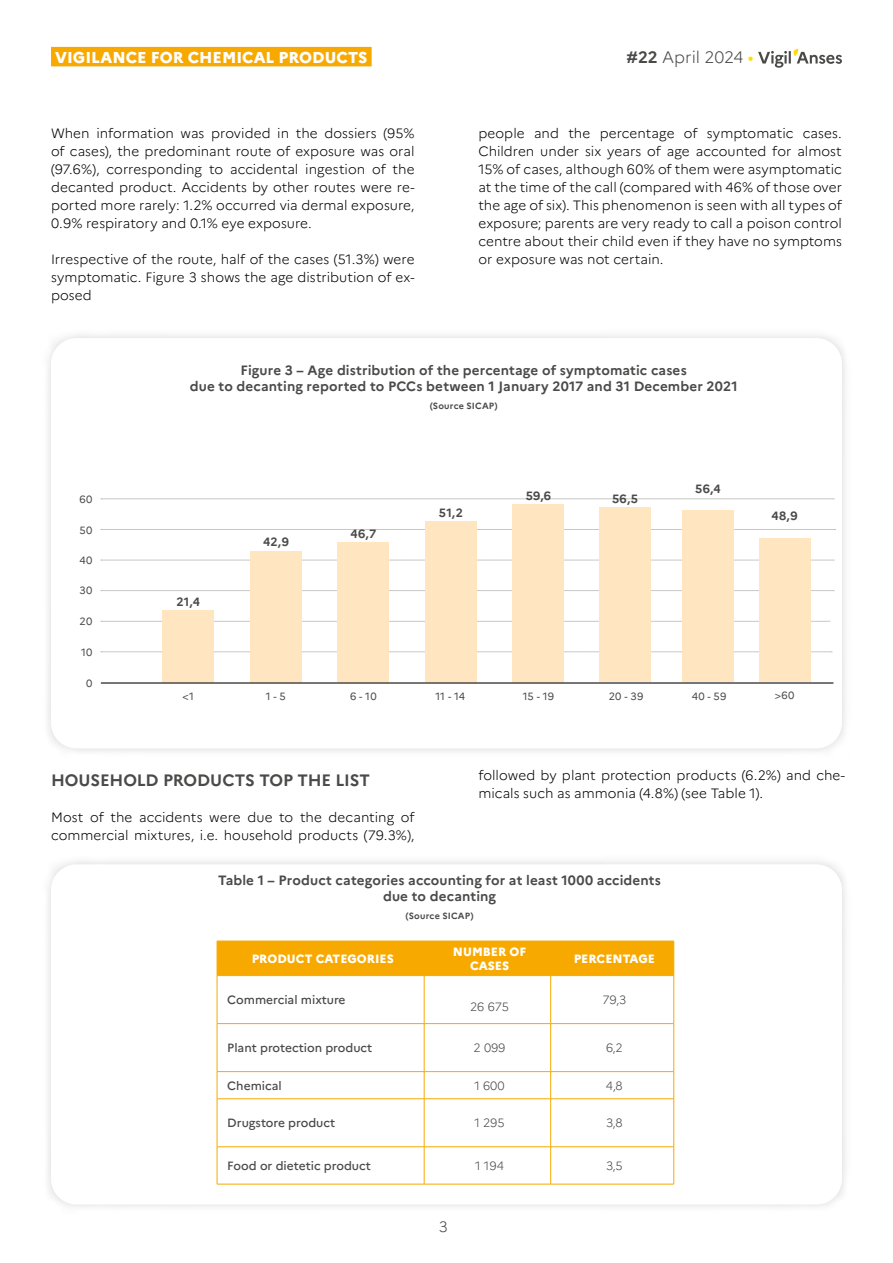
<style>
.page{position:relative;width:893px;height:1263px;background:#fff}
.page>*{position:absolute;margin:0;border:0;box-sizing:border-box;transform-origin:0 0}
.t1{font:700 16.5px "Marianne";letter-spacing:-.005em;color:#4a4a49}
.t2{font:300 16.5px "Marianne";color:#4a4a49}
.t3{font:800 15.75px "Marianne";color:#fff}
.t4{font:300 15px "Marianne";color:#4a4a49}
.t5{font:300 13.5px/18px "Marianne";color:#000;text-align:justify}
.t6{font:700 13.5px/16.5px "Marianne";letter-spacing:.01em;color:#4a4a49;text-align:center}
.t7{font:500 12px "Marianne";color:#4a4a49}
.t8{font:800 12px/13.5px "Marianne";color:#fff;text-align:center}
.t9{font:300 12px "Marianne";letter-spacing:-.005em;color:#4a4a49}
.t10{font:700 12px "Marianne";letter-spacing:.025em;color:#4a4a49}
.t11{font:10.5px "Marianne";letter-spacing:.015em;color:#4a4a49}
.t12{font:700 9px "Marianne";letter-spacing:.02em;color:#4a4a49}
.s1{font-weight:700}
.s2{font-weight:400;color:#fd0}
</style>
<div class="page">
<div style="left:41px;top:855px;width:810px;height:359px;background:#f9f9f9"></div>
<div style="left:51px;top:864px;width:791px;height:340px;background:#fff;border-radius:26px"></div>
<div style="left:41px;top:329px;width:810px;height:429px;background:#f8f8f8"></div>
<div style="left:51px;top:338px;width:791px;height:410px;background:#fff;border-radius:26px"></div>
<svg style="left:101px;top:652px;width:731px;height:1px"></svg>
<svg style="left:101px;top:621px;width:729px;height:1px"></svg>
<svg style="left:101px;top:590px;width:733px;height:1px"></svg>
<svg style="left:101px;top:560px;width:733px;height:1px"></svg>
<svg style="left:101px;top:529px;width:735px;height:1px"></svg>
<svg style="left:101px;top:499px;width:733px;height:1px"></svg>
<div style="left:513px;top:504px;width:51px;height:179px;background:#ffe6c0"></div>
<div style="left:425px;top:521px;width:51px;height:162px;background:#ffe6c0"></div>
<div style="left:338px;top:542px;width:51px;height:141px;background:#ffe6c0"></div>
<div style="left:250px;top:551px;width:51px;height:132px;background:#ffe6c0"></div>
<div style="left:163px;top:610px;width:51px;height:73px;background:#ffe6c0"></div>
<hr style="left:101px;top:682px;width:732px;height:2px;background:#4a4a49">
<div style="left:600px;top:507px;width:51px;height:174px;background:#ffe6c0"></div>
<div style="left:682px;top:510px;width:51px;height:171px;background:#ffe6c0"></div>
<div style="left:759px;top:538px;width:51px;height:143px;background:#ffe6c0"></div>
<div style="left:218px;top:942px;width:455px;height:33px;background:#f8a900"></div>
<hr style="left:217px;top:975px;width:207px;height:1px;background:#f8a900">
<hr style="left:424px;top:975px;width:127px;height:1px;background:#f8a900">
<hr style="left:551px;top:975px;width:123px;height:1px;background:#f8a900">
<hr style="left:217px;top:941px;width:207px;height:1px;background:#f8a900">
<hr style="left:217px;top:941px;width:1px;height:34px;background:#f8a900">
<hr style="left:551px;top:941px;width:123px;height:1px;background:#f8a900">
<hr style="left:673px;top:941px;width:1px;height:34px;background:#f8a900">
<hr style="left:217px;top:976px;width:1px;height:47px;background:#f8a900">
<hr style="left:673px;top:976px;width:1px;height:47px;background:#f8a900">
<hr style="left:217px;top:1147px;width:1px;height:37px;background:#f8a900">
<hr style="left:673px;top:1147px;width:1px;height:37px;background:#f8a900">
<hr style="left:217px;top:1184px;width:207px;height:1px;background:#f8a900">
<hr style="left:551px;top:1184px;width:123px;height:1px;background:#f8a900">
<hr style="left:217px;top:1099px;width:1px;height:47px;background:#f8a900">
<hr style="left:673px;top:1099px;width:1px;height:47px;background:#f8a900">
<hr style="left:217px;top:1146px;width:207px;height:1px;background:#f8a900">
<hr style="left:424px;top:1146px;width:127px;height:1px;background:#f8a900">
<hr style="left:551px;top:1146px;width:123px;height:1px;background:#f8a900">
<svg style="left:217px;top:1072px;width:1px;height:26px"></svg>
<svg style="left:673px;top:1072px;width:1px;height:26px"></svg>
<hr style="left:217px;top:1098px;width:207px;height:1px;background:#f8a900">
<hr style="left:424px;top:1098px;width:127px;height:1px;background:#f8a900">
<hr style="left:551px;top:1098px;width:123px;height:1px;background:#f8a900">
<hr style="left:217px;top:1023px;width:207px;height:1px;background:#f8a900">
<hr style="left:217px;top:1024px;width:1px;height:47px;background:#f8a900">
<hr style="left:424px;top:1023px;width:127px;height:1px;background:#f8a900">
<hr style="left:551px;top:1023px;width:123px;height:1px;background:#f8a900">
<hr style="left:673px;top:1024px;width:1px;height:47px;background:#f8a900">
<hr style="left:217px;top:1071px;width:207px;height:1px;background:#f8a900">
<hr style="left:424px;top:1071px;width:127px;height:1px;background:#f8a900">
<hr style="left:551px;top:1071px;width:123px;height:1px;background:#f8a900">
<hr style="left:424px;top:941px;width:127px;height:1px;background:#f8a900">
<hr style="left:424px;top:941px;width:1px;height:34px;background:#f8a900">
<hr style="left:550px;top:941px;width:1px;height:34px;background:#f8a900">
<hr style="left:424px;top:976px;width:1px;height:47px;background:#f8a900">
<hr style="left:550px;top:976px;width:1px;height:47px;background:#f8a900">
<hr style="left:424px;top:1024px;width:1px;height:47px;background:#f8a900">
<hr style="left:550px;top:1024px;width:1px;height:47px;background:#f8a900">
<svg style="left:424px;top:1072px;width:1px;height:26px"></svg>
<svg style="left:550px;top:1072px;width:1px;height:26px"></svg>
<hr style="left:424px;top:1099px;width:1px;height:47px;background:#f8a900">
<hr style="left:550px;top:1099px;width:1px;height:47px;background:#f8a900">
<hr style="left:424px;top:1147px;width:1px;height:37px;background:#f8a900">
<hr style="left:550px;top:1147px;width:1px;height:37px;background:#f8a900">
<hr style="left:424px;top:1184px;width:127px;height:1px;background:#f8a900">
<div style="left:51px;top:47px;width:321px;height:19px;background:#f8a900"></div>
<svg style="left:758px;top:49px;width:84px;height:19px"></svg>
<p class="t3" style="left:55px;top:45px;width:314px">VIGILANCE FOR CHEMICAL PRODUCTS</p>
<p class="t5" style="left:51px;top:123px;width:365px">When information was provided in the dossiers (95% of cases), the predominant route of exposure was oral (97.6%), corresponding to accidental ingestion of the decanted product. Accidents by other routes were re&shy;ported more rarely: 1.2% occurred via dermal exposure, 0.9% respiratory and 0.1% eye exposure.</p>
<p class="t5" style="left:51px;top:249px;width:365px">Irrespective of the route, half of the cases (51.3%) were symptomatic. Figure 3 shows the age distribution of ex&shy;posed</p>
<p class="t2" style="left:626px;top:45px;width:128px"><span class="s1">#22</span> April 2024 <span class="s2">•</span></p>
<p class="t5" style="left:478px;top:123px;width:365px">people and the percentage of symptomatic cases.<br>Children under six years of age accounted for almost 15% of cases, although 60% of them were asymptomatic at the time of the call (compared with 46% of those over the age of six). This phenomenon is seen with all types of exposure; parents are very ready to call a poison control centre about their child even if they have no symptoms or exposure was not certain.</p>
<p class="t11" style="left:79px;top:491px;width:14px">60</p>
<p class="t11" style="left:80px;top:522px;width:14px">50</p>
<p class="t11" style="left:79px;top:552px;width:14px">40</p>
<p class="t11" style="left:79px;top:583px;width:14px">30</p>
<p class="t11" style="left:80px;top:613px;width:14px">20</p>
<p class="t11" style="left:81px;top:644px;width:13px">10</p>
<p class="t11" style="left:86px;top:675px;width:8px">0</p>
<p class="t6" style="left:190px;top:361px;width:549px">Figure 3 – Age distribution of the percentage of symptomatic cases<br>due to decanting reported to PCCs between 1 January 2017 and 31 December 2021</p>
<p class="t12" style="left:430px;top:399px;width:70px">(Source SICAP)</p>
<p class="t10" style="left:176px;top:592px;width:25px">21,4</p>
<p class="t10" style="left:263px;top:533px;width:27px">42,9</p>
<p class="t10" style="left:350px;top:524px;width:27px">46,7</p>
<p class="t10" style="left:439px;top:503px;width:26px">51,2</p>
<p class="t10" style="left:526px;top:486px;width:27px">59,6</p>
<p class="t11" style="left:183px;top:688px;width:13px">&lt;1</p>
<p class="t11" style="left:266px;top:688px;width:22px">1 - 5</p>
<p class="t11" style="left:350px;top:688px;width:28px">6 - 10</p>
<p class="t11" style="left:435px;top:688px;width:31px">11 - 14</p>
<p class="t11" style="left:523px;top:688px;width:33px">15 - 19</p>
<p class="t10" style="left:612px;top:489px;width:27px">56,5</p>
<p class="t10" style="left:695px;top:480px;width:27px">56,4</p>
<p class="t10" style="left:771px;top:506px;width:28px">48,9</p>
<p class="t11" style="left:609px;top:688px;width:36px">20 - 39</p>
<p class="t11" style="left:692px;top:688px;width:36px">40 - 59</p>
<p class="t11" style="left:775px;top:687px;width:21px">&gt;60</p>
<p class="t1" style="left:51px;top:767px;width:321px">HOUSEHOLD PRODUCTS TOP THE LIST</p>
<p class="t5" style="left:51px;top:807px;width:365px">Most of the accidents were due to the decanting of commercial mixtures, i.e. household products (79.3%),</p>
<p class="t5" style="left:478px;top:765px;width:368px">followed by plant protection products (6.2%) and che&shy;micals such as ammonia (4.8%) (see Table 1).</p>
<p class="t6" style="left:218px;top:870px;width:444px">Table 1 – Product categories accounting for at least 1000 accidents due to decanting</p>
<p class="t12" style="left:406px;top:909px;width:70px">(Source SICAP)</p>
<p class="t8" style="left:252px;top:951px;width:143px">PRODUCT CATEGORIES</p>
<p class="t8" style="left:453px;top:944px;width:75px">NUMBER OF<br>CASES</p>
<p class="t8" style="left:574px;top:951px;width:83px">PERCENTAGE</p>
<p class="t7" style="left:227px;top:990px;width:120px">Commercial mixture</p>
<p class="t9" style="left:470px;top:997px;width:40px">26 675</p>
<p class="t9" style="left:603px;top:990px;width:25px">79,3</p>
<p class="t7" style="left:227px;top:1038px;width:147px">Plant protection product</p>
<p class="t9" style="left:474px;top:1038px;width:33px">2 099</p>
<p class="t9" style="left:606px;top:1038px;width:18px">6,2</p>
<p class="t7" style="left:227px;top:1076px;width:56px">Chemical</p>
<p class="t9" style="left:474px;top:1076px;width:32px">1 600</p>
<p class="t9" style="left:606px;top:1076px;width:18px">4,8</p>
<p class="t7" style="left:227px;top:1114px;width:109px">Drugstore product</p>
<p class="t9" style="left:474px;top:1114px;width:32px">1 295</p>
<p class="t9" style="left:606px;top:1114px;width:18px">3,8</p>
<p class="t7" style="left:227px;top:1156px;width:145px">Food or dietetic product</p>
<p class="t9" style="left:475px;top:1156px;width:30px">1 194</p>
<p class="t9" style="left:606px;top:1156px;width:18px">3,5</p>
<p class="t4" style="left:439px;top:1215px;width:10px">3</p>
</div>
